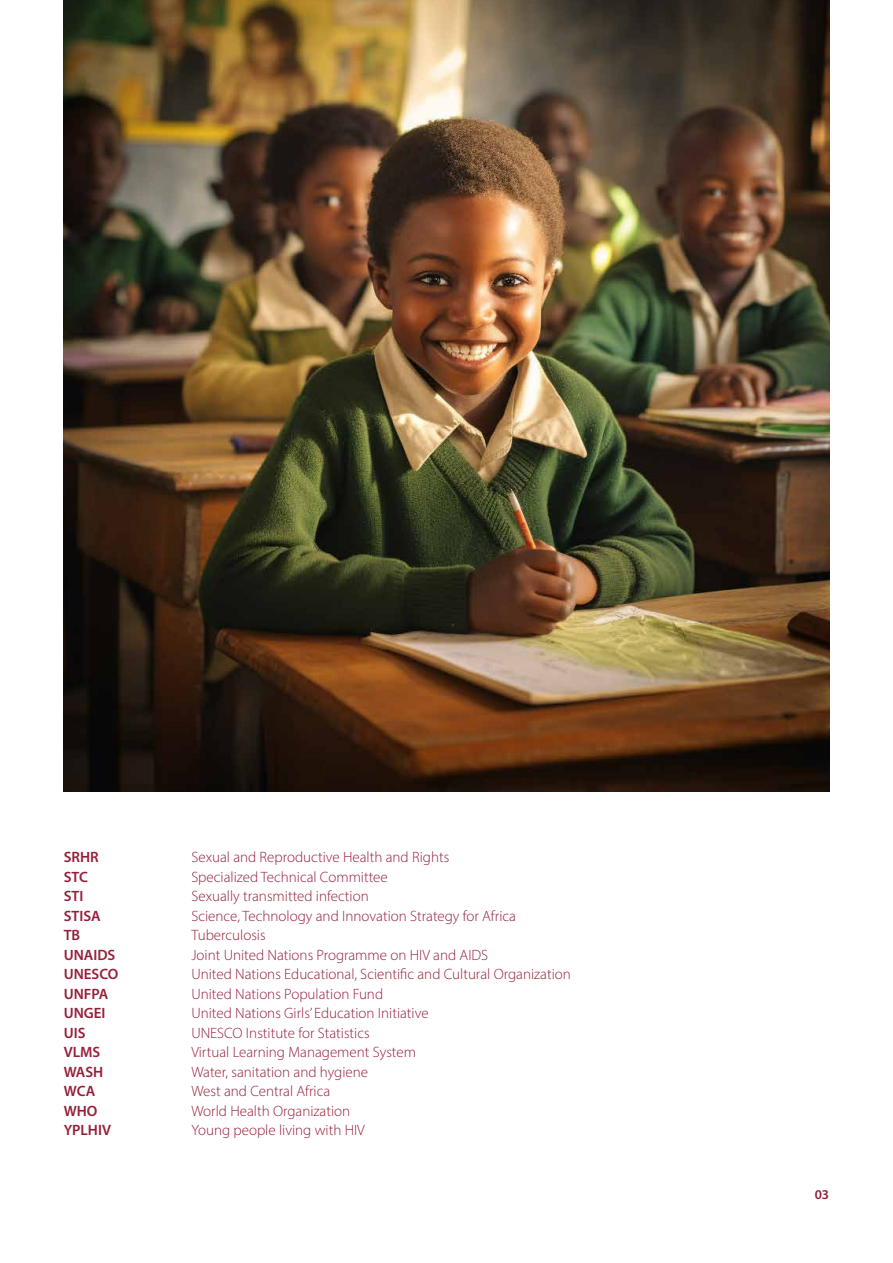
<style>
.page{position:relative;width:893px;height:1263px;background:#fff}
.page>*{position:absolute;margin:0;border:0;box-sizing:border-box;transform-origin:0 0}
.t1{font:300 15px "Myriad Pro";color:#951f39}
.t2{font:600 15px "Myriad Pro";color:#951f39}
.t3{font:600 13.5px "Myriad Pro";color:#951f39}
</style>
<div class="page">
<img style="left:64px;top:0;width:765px;height:791px">
<p class="t2" style="left:64px;top:848px;width:36px">SRHR</p>
<p class="t1" style="left:191px;top:848px;width:259px">Sexual and Reproductive Health and Rights</p>
<p class="t2" style="left:64px;top:867px;width:26px">STC</p>
<p class="t1" style="left:191px;top:868px;width:198px">Specialized Technical Committee</p>
<p class="t2" style="left:64px;top:887px;width:21px">STI</p>
<p class="t1" style="left:191px;top:887px;width:179px">Sexually transmitted infection</p>
<p class="t2" style="left:64px;top:906px;width:38px">STISA</p>
<p class="t1" style="left:191px;top:907px;width:326px">Science, Technology and Innovation Strategy for Africa</p>
<p class="t2" style="left:64px;top:926px;width:18px">TB</p>
<p class="t1" style="left:191px;top:926px;width:76px">Tuberculosis</p>
<p class="t2" style="left:64px;top:945px;width:53px">UNAIDS</p>
<p class="t1" style="left:191px;top:946px;width:298px">Joint United Nations Programme on HIV and AIDS</p>
<p class="t2" style="left:64px;top:965px;width:56px">UNESCO</p>
<p class="t1" style="left:191px;top:965px;width:381px">United Nations Educational, Scientific and Cultural Organization</p>
<p class="t2" style="left:64px;top:984px;width:46px">UNFPA</p>
<p class="t1" style="left:191px;top:985px;width:193px">United Nations Population Fund</p>
<p class="t2" style="left:64px;top:1004px;width:43px">UNGEI</p>
<p class="t1" style="left:191px;top:1004px;width:239px">United Nations Girls’ Education Initiative</p>
<p class="t2" style="left:64px;top:1023px;width:23px">UIS</p>
<p class="t1" style="left:191px;top:1024px;width:180px">UNESCO Institute for Statistics</p>
<p class="t2" style="left:64px;top:1043px;width:38px">VLMS</p>
<p class="t1" style="left:191px;top:1043px;width:226px">Virtual Learning Management System</p>
<p class="t2" style="left:64px;top:1062px;width:41px">WASH</p>
<p class="t1" style="left:191px;top:1063px;width:178px">Water, sanitation and hygiene</p>
<p class="t2" style="left:64px;top:1082px;width:33px">WCA</p>
<p class="t1" style="left:191px;top:1082px;width:140px">West and Central Africa</p>
<p class="t2" style="left:64px;top:1101px;width:35px">WHO</p>
<p class="t1" style="left:191px;top:1102px;width:160px">World Health Organization</p>
<p class="t2" style="left:64px;top:1121px;width:49px">YPLHIV</p>
<p class="t1" style="left:191px;top:1121px;width:175px">Young people living with HIV</p>
<p class="t3" style="left:815px;top:1186px;width:16px">03</p>
</div>
